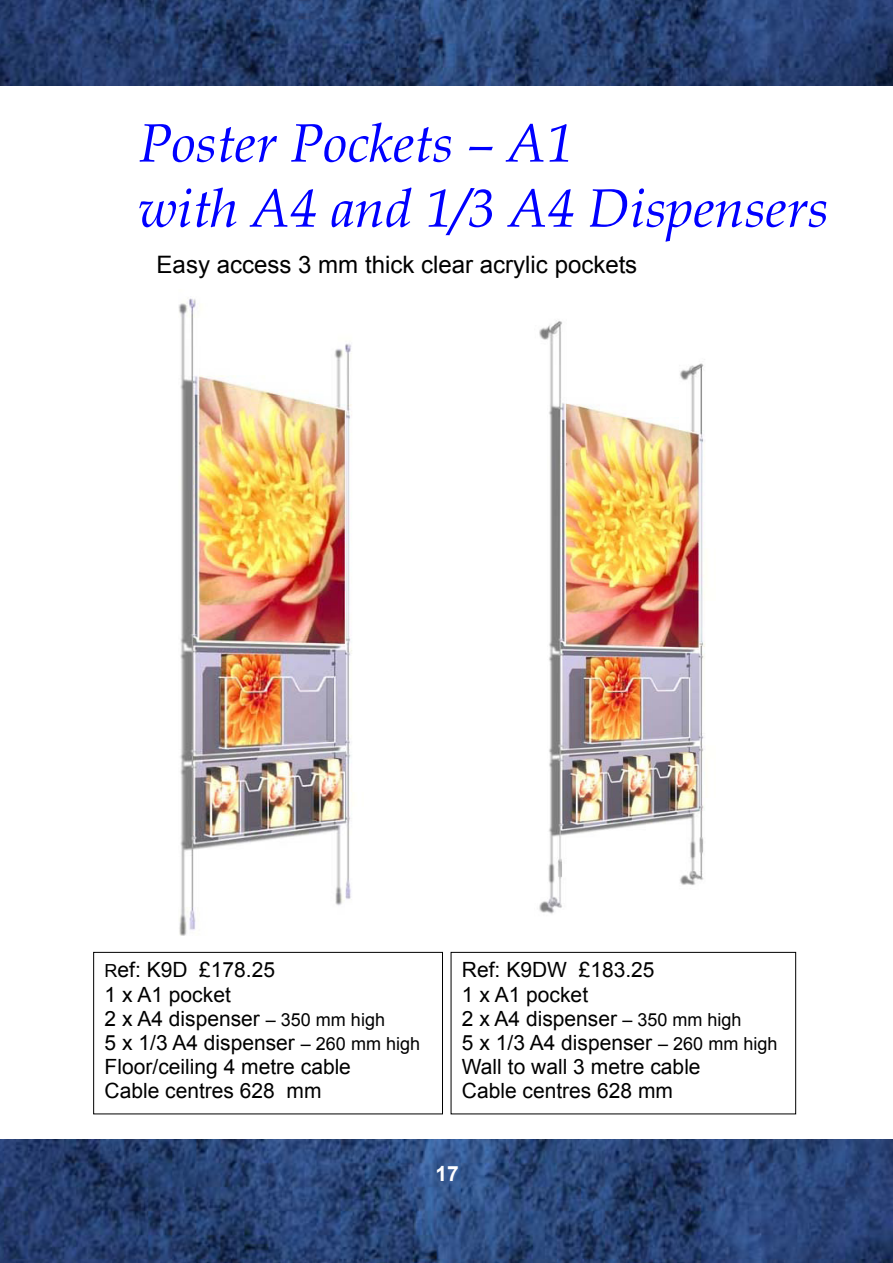
<style>
.page{position:relative;width:893px;height:1263px;background:#fff}
.page>*{position:absolute;margin:0;border:0;box-sizing:border-box;transform-origin:0 0}
.t1{font:italic 54px/65.1px "Book Antiqua";color:#00f}
.t2{font:24px "Arial";color:#000}
.t3{font:21px/24.2px "Arial";color:#000}
.t4{font:700 21px "Arial";color:#fff}
.s1{font-size:18px}
</style>
<div class="page">
<img style="left:0;top:1139px;width:892px;height:124px">
<img style="left:0;top:0;width:892px;height:85px">
<div style="left:93px;top:952px;width:349px;height:162px;border:1px solid #000"></div>
<div style="left:451px;top:952px;width:344px;height:162px;border:1px solid #000"></div>
<img style="left:178px;top:298px;width:174px;height:637px">
<img style="left:539px;top:320px;width:166px;height:594px">
<h1 class="t1" style="left:138px;top:109px;width:691px">Poster Pockets – A1<br>with A4 and 1/3 A4 Dispensers</h1>
<p class="t2" style="left:157px;top:249px;width:482px">Easy access 3 mm thick clear acrylic pockets</p>
<p class="t3" style="left:105px;top:958px;width:317px"><span class="s1">R</span>ef: K9D £178.25<br>1 x A1 pocket<br>2 x A4 dispenser <span class="s1">– 350 mm high<br></span>5 x 1/3 A4 dispenser <span class="s1">– 260 mm high<br></span>Floor/ceiling 4 metre cable<br>Cable centres 628 mm</p>
<p class="t3" style="left:462px;top:958px;width:317px">Ref: K9DW £183.25<br>1 x A1 pocket<br>2 x A4 dispenser <span class="s1">– 350 mm high<br></span>5 x 1/3 A4 dispenser <span class="s1">– 260 mm high<br></span>Wall to wall 3 metre cable<br>Cable centres 628 mm</p>
<p class="t4" style="left:435px;top:1159px;width:25px">17</p>
</div>
